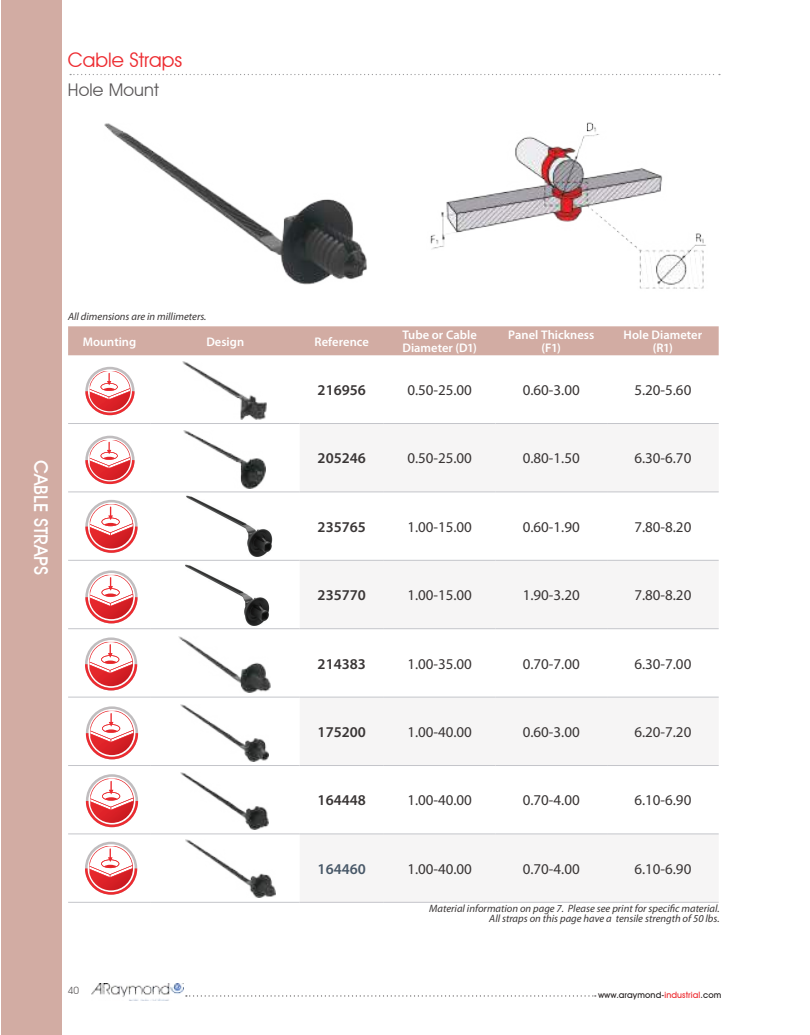
<style>
.page{position:relative;width:810px;height:1035px;background:#fff}
.page>*{position:absolute;margin:0;border:0;box-sizing:border-box;transform-origin:0 0}
.t1{font:20px "Avant Garde IT Cby BT";color:#ed2b30}
.t2{font:500 19px "Avant Garde IT Cby BT";color:#fff}
.t3{font:17.5px "Avant Garde IT Cby BT";color:#5a5758}
.t4{font:15px "Myriad Pro";color:#393535}
.t5{font:600 15px "Myriad Pro";color:#393535}
.t6{font:600 15px "Myriad Pro";color:#485868}
.t7{font:600 12.5px/12.5px "Myriad Pro";color:#fff;text-align:center}
.t8{font:italic 10.62px/10px "Myriad Pro";color:#393535;text-align:right}
.t9{font:10px "Avant Garde IT Cby BT";color:#5a5758}
.t10{font:500 8.75px "Avant Garde IT Cby BT";letter-spacing:.01em;color:#241f1f}
.s1{color:#ed2b30}
</style>
<div class="page">
<img style="left:91px;top:983px;width:92px;height:18px">
<svg style="left:70px;top:74px;width:650px;height:1px"></svg>
<div style="left:1px;top:1px;width:60px;height:1034px;background:#d2aca3"></div>
<img style="left:430px;top:122px;width:276px;height:167px">
<svg style="left:186px;top:995px;width:410px;height:2px"></svg>
<div style="left:68px;top:326px;width:651px;height:29px;background:#d2aca3"></div>
<svg style="left:300px;top:424px;width:419px;height:478px;fill:#f6f5f5"></svg>
<hr style="left:68px;top:492px;width:83px;height:1px;background:#c4c5ca">
<hr style="left:151px;top:492px;width:149px;height:1px;background:#c4c5ca">
<hr style="left:300px;top:492px;width:84px;height:1px;background:#c4c5ca">
<hr style="left:384px;top:492px;width:111px;height:1px;background:#c4c5ca">
<hr style="left:495px;top:492px;width:112px;height:1px;background:#c4c5ca">
<hr style="left:607px;top:492px;width:112px;height:1px;background:#c4c5ca">
<hr style="left:68px;top:560px;width:83px;height:1px;background:#c4c5ca">
<hr style="left:151px;top:560px;width:149px;height:1px;background:#c4c5ca">
<hr style="left:300px;top:560px;width:84px;height:1px;background:#c4c5ca">
<hr style="left:384px;top:560px;width:111px;height:1px;background:#c4c5ca">
<hr style="left:495px;top:560px;width:112px;height:1px;background:#c4c5ca">
<hr style="left:607px;top:560px;width:112px;height:1px;background:#c4c5ca">
<hr style="left:68px;top:629px;width:83px;height:1px;background:#c4c5ca">
<hr style="left:151px;top:629px;width:149px;height:1px;background:#c4c5ca">
<hr style="left:300px;top:629px;width:84px;height:1px;background:#c4c5ca">
<hr style="left:384px;top:629px;width:111px;height:1px;background:#c4c5ca">
<hr style="left:495px;top:629px;width:112px;height:1px;background:#c4c5ca">
<hr style="left:607px;top:629px;width:112px;height:1px;background:#c4c5ca">
<hr style="left:68px;top:697px;width:83px;height:1px;background:#c4c5ca">
<hr style="left:151px;top:697px;width:149px;height:1px;background:#c4c5ca">
<hr style="left:300px;top:697px;width:84px;height:1px;background:#c4c5ca">
<hr style="left:384px;top:697px;width:111px;height:1px;background:#c4c5ca">
<hr style="left:495px;top:697px;width:112px;height:1px;background:#c4c5ca">
<hr style="left:607px;top:697px;width:112px;height:1px;background:#c4c5ca">
<hr style="left:68px;top:765px;width:83px;height:1px;background:#c4c5ca">
<hr style="left:151px;top:765px;width:149px;height:1px;background:#c4c5ca">
<hr style="left:300px;top:765px;width:84px;height:1px;background:#c4c5ca">
<hr style="left:384px;top:765px;width:111px;height:1px;background:#c4c5ca">
<hr style="left:495px;top:765px;width:112px;height:1px;background:#c4c5ca">
<hr style="left:607px;top:765px;width:112px;height:1px;background:#c4c5ca">
<hr style="left:68px;top:834px;width:83px;height:1px;background:#c4c5ca">
<hr style="left:151px;top:834px;width:149px;height:1px;background:#c4c5ca">
<hr style="left:300px;top:834px;width:84px;height:1px;background:#c4c5ca">
<hr style="left:384px;top:834px;width:111px;height:1px;background:#c4c5ca">
<hr style="left:495px;top:834px;width:112px;height:1px;background:#c4c5ca">
<hr style="left:607px;top:834px;width:112px;height:1px;background:#c4c5ca">
<hr style="left:68px;top:902px;width:83px;height:1px;background:#c4c5ca">
<hr style="left:151px;top:902px;width:149px;height:1px;background:#c4c5ca">
<hr style="left:300px;top:902px;width:84px;height:1px;background:#c4c5ca">
<hr style="left:384px;top:902px;width:111px;height:1px;background:#c4c5ca">
<hr style="left:495px;top:902px;width:112px;height:1px;background:#c4c5ca">
<hr style="left:607px;top:902px;width:112px;height:1px;background:#c4c5ca">
<hr style="left:68px;top:423px;width:83px;height:1px;background:#c4c5ca">
<hr style="left:151px;top:423px;width:149px;height:1px;background:#c4c5ca">
<hr style="left:300px;top:423px;width:84px;height:1px;background:#c4c5ca">
<hr style="left:384px;top:423px;width:111px;height:1px;background:#c4c5ca">
<hr style="left:495px;top:423px;width:112px;height:1px;background:#c4c5ca">
<hr style="left:607px;top:423px;width:112px;height:1px;background:#c4c5ca">
<svg style="left:85px;top:366px;width:50px;height:50px"></svg>
<svg style="left:85px;top:435px;width:50px;height:50px"></svg>
<img style="left:104px;top:123px;width:263px;height:161px">
<svg style="left:85px;top:500px;width:53px;height:53px"></svg>
<svg style="left:85px;top:570px;width:53px;height:54px"></svg>
<svg style="left:85px;top:637px;width:53px;height:54px"></svg>
<svg style="left:85px;top:706px;width:54px;height:54px"></svg>
<svg style="left:85px;top:774px;width:54px;height:54px"></svg>
<svg style="left:85px;top:841px;width:53px;height:54px"></svg>
<img style="left:183px;top:362px;width:83px;height:57px">
<img style="left:183px;top:431px;width:83px;height:57px">
<img style="left:186px;top:495px;width:87px;height:62px">
<img style="left:185px;top:564px;width:85px;height:62px">
<img style="left:178px;top:636px;width:93px;height:57px">
<img style="left:180px;top:705px;width:89px;height:57px">
<img style="left:181px;top:773px;width:87px;height:57px">
<img style="left:185px;top:840px;width:91px;height:58px">
<h1 class="t1" style="left:68px;top:48px;width:116px">Cable Straps</h1>
<p class="t3" style="left:68px;top:79px;width:92px">Hole Mount</p>
<p class="t8" style="left:68px;top:312px;width:140px">All dimensions are in millimeters.</p>
<p class="t7" style="left:83px;top:335px;width:55px">Mounting</p>
<p class="t7" style="left:206px;top:335px;width:39px">Design</p>
<p class="t7" style="left:315px;top:335px;width:56px">Reference</p>
<p class="t7" style="left:402px;top:329px;width:76px;text-align:left">Tube or Cable<br>Diameter (D1)</p>
<p class="t7" style="left:508px;top:329px;width:87px">Panel Thickness (F1)</p>
<p class="t7" style="left:624px;top:329px;width:80px">Hole Diameter (R1)</p>
<p class="t5" style="left:318px;top:382px;width:50px">216956</p>
<p class="t4" style="left:407px;top:382px;width:66px">0.50-25.00</p>
<p class="t4" style="left:523px;top:382px;width:58px">0.60-3.00</p>
<p class="t4" style="left:634px;top:382px;width:58px">5.20-5.60</p>
<p class="t2" style="left:53px;top:460px;width:117px;rotate:90deg">CABLE STRAPS</p>
<p class="t5" style="left:318px;top:450px;width:50px">205246</p>
<p class="t4" style="left:407px;top:450px;width:66px">0.50-25.00</p>
<p class="t4" style="left:523px;top:450px;width:58px">0.80-1.50</p>
<p class="t4" style="left:634px;top:450px;width:58px">6.30-6.70</p>
<p class="t5" style="left:318px;top:518px;width:50px">235765</p>
<p class="t4" style="left:407px;top:519px;width:66px">1.00-15.00</p>
<p class="t4" style="left:523px;top:519px;width:58px">0.60-1.90</p>
<p class="t4" style="left:634px;top:519px;width:58px">7.80-8.20</p>
<p class="t5" style="left:318px;top:587px;width:50px">235770</p>
<p class="t4" style="left:407px;top:587px;width:66px">1.00-15.00</p>
<p class="t4" style="left:523px;top:587px;width:58px">1.90-3.20</p>
<p class="t4" style="left:634px;top:587px;width:58px">7.80-8.20</p>
<p class="t5" style="left:318px;top:655px;width:50px">214383</p>
<p class="t4" style="left:407px;top:655px;width:66px">1.00-35.00</p>
<p class="t4" style="left:523px;top:655px;width:58px">0.70-7.00</p>
<p class="t4" style="left:634px;top:655px;width:58px">6.30-7.00</p>
<p class="t5" style="left:318px;top:724px;width:50px">175200</p>
<p class="t4" style="left:407px;top:724px;width:66px">1.00-40.00</p>
<p class="t4" style="left:523px;top:724px;width:58px">0.60-3.00</p>
<p class="t4" style="left:634px;top:724px;width:58px">6.20-7.20</p>
<p class="t5" style="left:318px;top:792px;width:50px">164448</p>
<p class="t4" style="left:407px;top:792px;width:66px">1.00-40.00</p>
<p class="t4" style="left:523px;top:792px;width:58px">0.70-4.00</p>
<p class="t4" style="left:634px;top:792px;width:58px">6.10-6.90</p>
<p class="t6" style="left:318px;top:860px;width:50px">164460</p>
<p class="t4" style="left:407px;top:861px;width:66px">1.00-40.00</p>
<p class="t4" style="left:523px;top:861px;width:58px">0.70-4.00</p>
<p class="t4" style="left:634px;top:861px;width:58px">6.10-6.90</p>
<p class="t8" style="left:429px;top:903px;width:292px">Material information on page 7. Please see print for specific material.<br>All straps on this page have a tensile strength of 50 lbs.</p>
<p class="t9" style="left:68px;top:984px;width:13px">40</p>
<p class="t10" style="left:598px;top:989px;width:125px">www.araymond-<span class="s1">industrial</span>.com</p>
</div>
